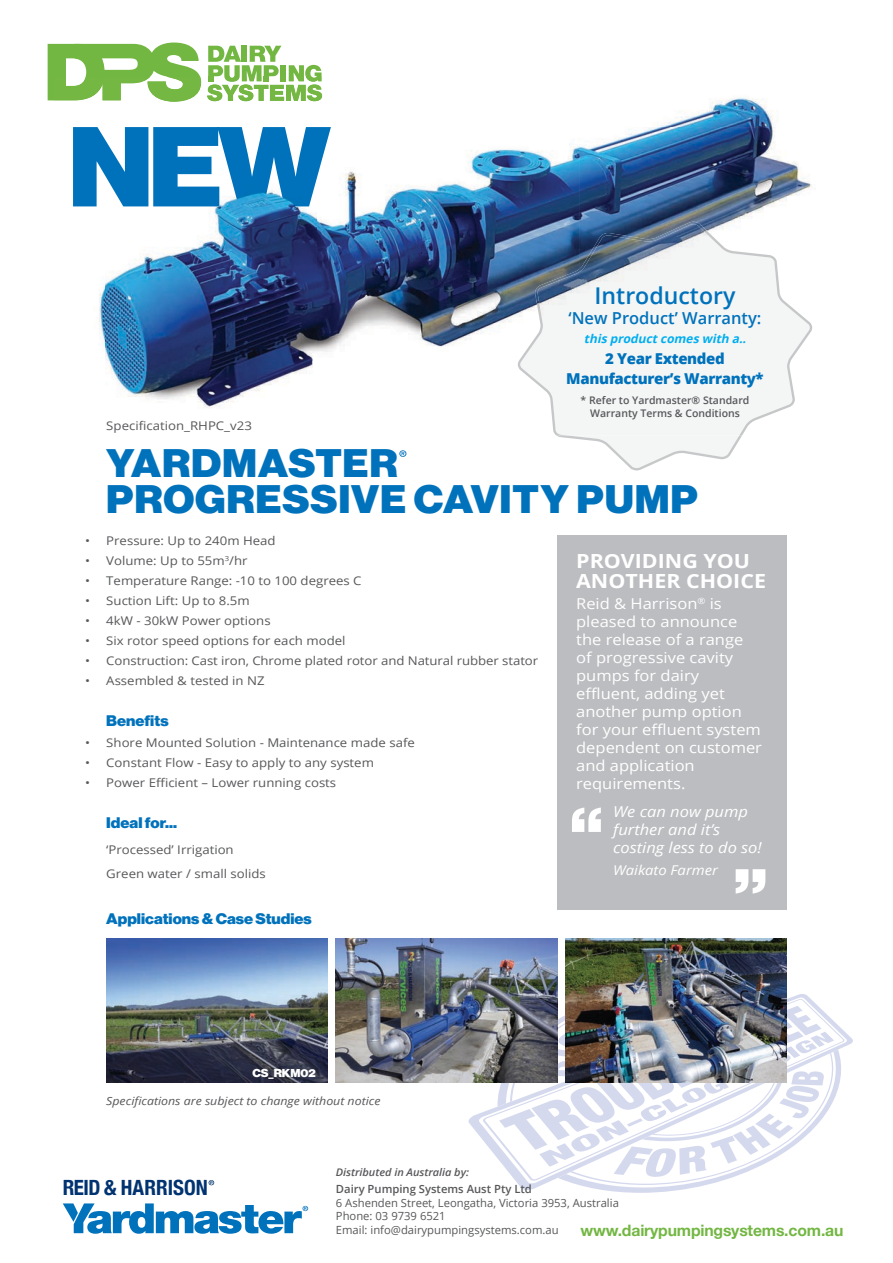
<style>
.page{position:relative;width:893px;height:1263px;background:#fff}
.page>*{position:absolute;margin:0;border:0;box-sizing:border-box;transform-origin:0 0}
.t1{font:39px/36px "N Haas Grotesk DS Pro 95 Blk";letter-spacing:.02em;color:#0072bc;scale:1.05 1}
.t2{font:600 23.1px "Open Sans";color:#0072bc}
.t3{font:700 condensed 21px "Helvetica Neue";color:#013371}
.t4{font:700 19.5px/19.5px "Open Sans";color:#fff;scale:1.1 1}
.t5{font:600 16.5px "Open Sans";color:#0072bc}
.t6{font:700 15.75px "Helvetica Neue";letter-spacing:-.01em;color:#73b743}
.t7{font:15px/18px "Open Sans";color:#fff;scale:1.1 1}
.t8{font:italic 15px/18px "Open Sans";color:#fff;scale:1.1 1}
.t9{font:15px "N Haas Grotesk DS Pro 95 Blk";color:#0072bc;scale:1.05 1}
.t10{font:800 15px/19.8px "Open Sans";letter-spacing:-.025em;color:#0072bc;text-align:center}
.t11{font:italic 13.5px "Open Sans";color:#fff;scale:1.1 1}
.t12{font:12px/24.5px "Open Sans";color:#57585a;scale:1.1 1}
.t13{font:italic 700 12px "Open Sans";color:#00aeef}
.t14{font:11.25px/13.5px "Open Sans";color:#57585a}
.t15{font:italic 11.25px "Open Sans";color:#57585a;scale:1.1 1}
.t16{font:600 11.25px "Open Sans";color:#57585a}
.t17{font:11.25px "N Haas Grotesk DS Pro 95 Blk";color:#fff;scale:1.05 1}
.t18{font:600 10.5px/12.6px "Open Sans";color:#57585a;text-align:center}
.t19{font:italic 600 10.5px "Open Sans";letter-spacing:-.005em;color:#57585a;scale:1.05 1}
</style>
<div class="page">
<svg style="left:482px;top:1082px;width:14px;height:74px"></svg>
<svg style="left:496px;top:981px;width:354px;height:212px"></svg>
<svg style="left:63px;top:1203px;width:245px;height:31px"></svg>
<svg style="left:209px;top:1180px;width:5px;height:5px"></svg>
<svg style="left:48px;top:43px;width:153px;height:58px"></svg>
<svg style="left:556px;top:435px;width:186px;height:35px"></svg>
<img style="left:53px;top:80px;width:725px;height:47px">
<img style="left:73px;top:206px;width:32px;height:139px">
<img style="left:317px;top:143px;width:262px;height:209px">
<img style="left:579px;top:127px;width:233px;height:95px">
<img style="left:105px;top:206px;width:212px;height:202px">
<img style="left:73px;top:127px;width:258px;height:79px">
<svg style="left:207px;top:46px;width:115px;height:55px"></svg>
<img style="left:289px;top:77px;width:15px;height:4px">
<img style="left:306px;top:77px;width:16px;height:5px">
<img style="left:207px;top:84px;width:61px;height:17px">
<img style="left:270px;top:85px;width:14px;height:16px">
<img style="left:286px;top:84px;width:36px;height:17px">
<img style="left:53px;top:77px;width:94px;height:23px">
<img style="left:147px;top:77px;width:54px;height:25px">
<img style="left:518px;top:222px;width:294px;height:213px">
<img style="left:106px;top:938px;width:221px;height:144px">
<img style="left:336px;top:938px;width:221px;height:144px">
<img style="left:566px;top:938px;width:221px;height:144px">
<div style="left:557px;top:535px;width:230px;height:374px;background:#bcbdc0"></div>
<svg style="left:572px;top:807px;width:29px;height:25px"></svg>
<svg style="left:736px;top:869px;width:29px;height:24px"></svg>
<svg style="left:399px;top:450px;width:7px;height:7px"></svg>
<p class="t12" style="left:106px;top:413px;width:134px">Specification_RHPC_v23</p>
<h2 class="t2" style="left:595px;top:280px;width:142px">Introductory</h2>
<h3 class="t5" style="left:568px;top:307px;width:194px">‘New Product’ Warranty:</h3>
<p class="t10" style="left:566px;top:348px;width:199px">2 Year Extended<br>Manufacturer’s Warranty*</p>
<p class="t13" style="left:584px;top:330px;width:167px">thisproductcomeswith a..</p>
<p class="t18" style="left:581px;top:394px;width:170px">* Refer to Yardmaster® Standard<br>Warranty Terms &amp; Conditions</p>
<h1 class="t1" style="left:106px;top:446px;width:565px">YARDMASTER<br>PROGRESSIVE CAVITY PUMP</h1>
<p class="t12" style="left:85px;top:528px;width:175px">• Pressure: Up to 240m Head</p>
<p class="t12" style="left:85px;top:548px;width:149px">• Volume: Up to 55m<sup>3</sup>/hr</p>
<p class="t12" style="left:85px;top:568px;width:253px">• Temperature Range: -10 to 100 degrees C</p>
<p class="t12" style="left:85px;top:588px;width:151px">• Suction Lift: Up to 8.5m</p>
<p class="t12" style="left:85px;top:608px;width:170px">• 4kW - 30kW Power options</p>
<p class="t12" style="left:85px;top:628px;width:238px">• Six rotor speed options for each model</p>
<p class="t12" style="left:85px;top:648px;width:413px">• Construction: Cast iron, Chrome plated rotor and Natural rubber stator</p>
<p class="t12" style="left:85px;top:668px;width:165px">• Assembled &amp; tested in NZ</p>
<p class="t9" style="left:106px;top:711px;width:61px">Benefits</p>
<p class="t12" style="left:85px;top:730px;width:301px">• Shore Mounted Solution - Maintenance made safe</p>
<p class="t12" style="left:85px;top:750px;width:264px">• Constant Flow - Easy to apply to any system</p>
<p class="t12" style="left:85px;top:770px;width:230px">• Power Efficient – Lower running costs</p>
<p class="t9" style="left:106px;top:813px;width:69px">Ideal for...</p>
<p class="t12" style="left:106px;top:837px;width:146px">‘Processed’ Irrigation<br>Green water / small solids</p>
<p class="t9" style="left:106px;top:910px;width:197px">Applications &amp; Case Studies</p>
<h3 class="t4" style="left:576px;top:551px;width:174px">PROVIDING YOU<br>ANOTHER CHOICE</h3>
<p class="t7" style="left:576px;top:594px;width:170px">Reid &amp; Harrison<sup>®</sup> is pleased to announce the release of a range of progressive cavity pumps for dairy effluent, adding yet another pump option for your effluent system dependent on customer and application requirements.</p>
<p class="t8" style="left:613px;top:802px;width:137px">We can now pump further and it’s costing less to do so!</p>
<p class="t11" style="left:613px;top:861px;width:97px">Waikato Farmer</p>
<p class="t17" style="left:252px;top:1066px;width:62px">CS_RKM02</p>
<p class="t15" style="left:106px;top:1093px;width:251px">Specifications are subject to change without notice</p>
<h3 class="t3" style="left:63px;top:1170px;width:147px">REID &amp; HARRISON</h3>
<p class="t19" style="left:336px;top:1165px;width:128px">Distributed in Australia by:</p>
<p class="t16" style="left:336px;top:1182px;width:197px">Dairy Pumping Systems Aust Pty Ltd</p>
<p class="t14" style="left:336px;top:1196px;width:284px">6 Ashenden Street, Leongatha, Victoria 3953, Australia<br>Phone: 03 9739 6521<br>Email: info@dairypumpingsystems.com.au</p>
<h3 class="t6" style="left:581px;top:1218px;width:264px">www.dairypumpingsystems.com.au</h3>
</div>
